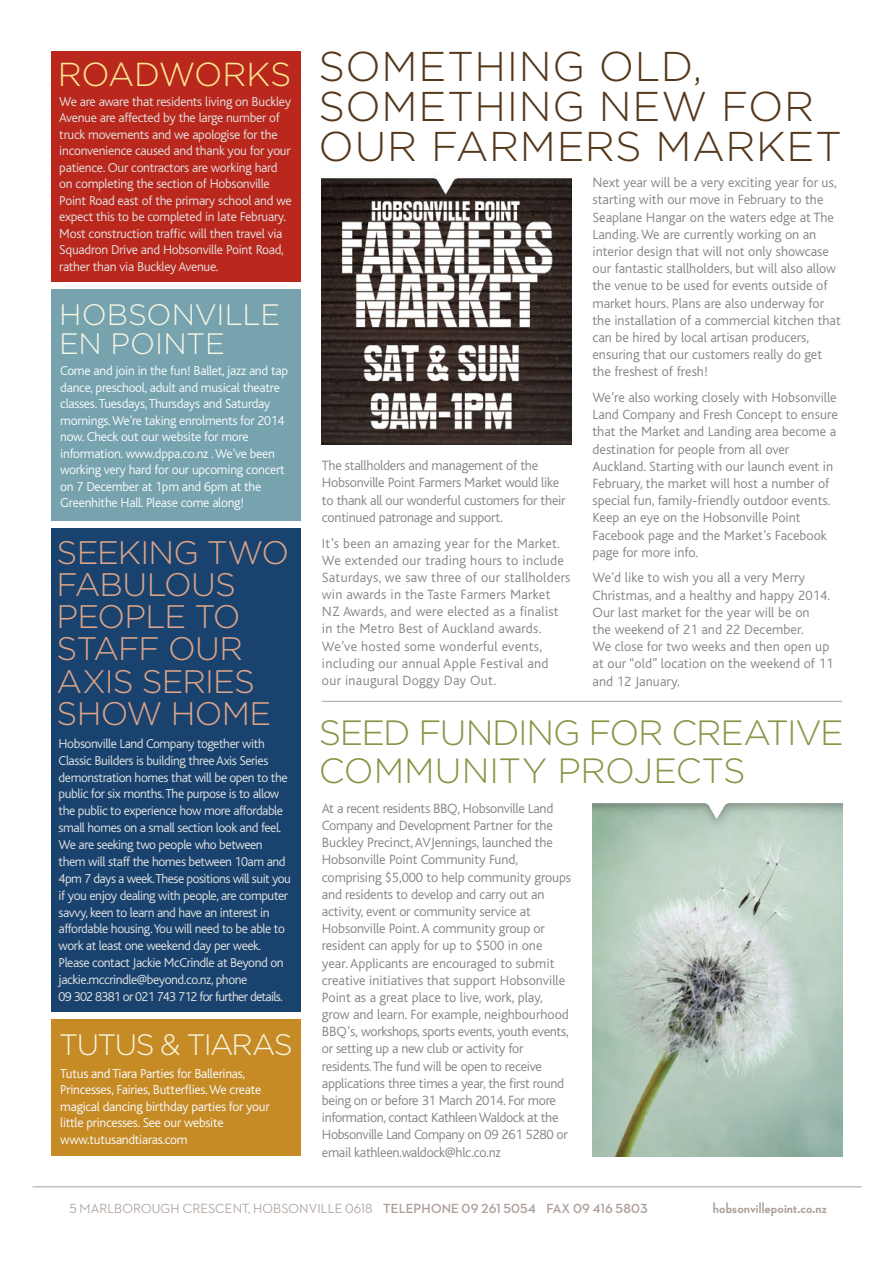
<style>
.page{position:relative;width:893px;height:1263px;background:#fff}
.page>*{position:absolute;margin:0;border:0;box-sizing:border-box;transform-origin:0 0}
.t1{font:300 41.55px/40px "Gotham";letter-spacing:.015em;color:#55381c}
.t2{font:300 35.1px/38px "Gotham";letter-spacing:-.03em;color:#869647}
.t3{font:300 33.15px "Gotham";letter-spacing:-.01em;color:#fbe890}
.t4{font:300 32.55px/32.2px "Gotham";letter-spacing:-.03em;color:#dda489}
.t5{font:300 29.55px/29.1px "Gotham";letter-spacing:-.015em;color:#f5f5e3}
.t6{font:300 29.55px "Gotham";letter-spacing:-.055em;color:#f5f5e3}
.t7{font:700 15px "Neutraface 2 Display";letter-spacing:.01em;color:#ada099}
.t8{font:300 14.1px/17.2px "Bliss";color:#868686}
.t9{font:300 14.1px/17.2px "Bliss";letter-spacing:.02em;color:#868686}
.t10{font:300 14.1px/17.2px "Bliss";letter-spacing:-.02em;color:#868686}
.t11{font:300 13.5px/16.8px "Bliss";letter-spacing:-.03em;color:#e2e2e2}
.t12{font:300 13.5px/16.5px "Bliss";letter-spacing:-.02em;color:#f8fbfe}
.t13{font:500 13.5px "Neutraface 2 Display";letter-spacing:.01em;color:#ada099}
.s1{font-weight:700}
</style>
<div class="page">
<hr style="left:33px;top:1186px;width:829px;height:1px;background:#ada099">
<div style="left:51px;top:51px;width:249px;height:231px;background:#ba281d"></div>
<div style="left:51px;top:529px;width:249px;height:483px;background:#19436e"></div>
<div style="left:51px;top:290px;width:249px;height:231px;background:#77a3ae"></div>
<div style="left:51px;top:1019px;width:249px;height:137px;background:#c68b25"></div>
<hr style="left:322px;top:701px;width:520px;height:1px;background:#ada099">
<img style="left:322px;top:221px;width:250px;height:224px">
<img style="left:322px;top:178px;width:250px;height:43px">
<img style="left:593px;top:845px;width:249px;height:312px">
<img style="left:593px;top:803px;width:249px;height:42px">
<h3 class="t3" style="left:58px;top:53px;width:235px">ROADWORKS</h3>
<p class="t11" style="left:59px;top:94px;width:234px">We are aware that residents living on Buckley Avenue are affected by the large number of truck movements and we apologise for the inconvenience caused and thank you for your patience. Our contractors are working hard on completing the section of Hobsonville Point Road east of the primary school and we expect this to be completed in late February.<br>Most construction traffic will then travel via Squadron Drive and Hobsonville Point Road, rather than via Buckley Avenue.</p>
<h3 class="t5" style="left:59px;top:299px;width:222px">HOBSONVILLE<br>EN POINTE</h3>
<p class="t12" style="left:60px;top:363px;width:229px">Come and join in the fun! Ballet, jazz and tap dance, preschool, adult and musical theatre classes. Tuesdays, Thursdays and Saturday mornings. We’re taking enrolments for 2014 now. Check out our website for more information. www.dppa.co.nz . We’ve been working very hard for our upcoming concert on 7 December at 1pm and 6pm at the Greenhithe Hall. Please come along!</p>
<h3 class="t4" style="left:57px;top:535px;width:234px">SEEKING TWO<br>FABULOUS<br>PEOPLE TO<br>STAFF OUR<br>AXIS SERIES<br>SHOW HOME</h3>
<p class="t11" style="left:59px;top:735px;width:234px">Hobsonville Land Company together with Classic Builders is building three Axis Series demonstration homes that will be open to the public for six months. The purpose is to allow the public to experience how more affordable small homes on a small section look and feel.<br>We are seeking two people who between them will staff the homes between 10am and 4pm 7 days a week. These positions will suit you if you enjoy dealing with people, are computer savvy, keen to learn and have an interest in affordable housing. You will need to be able to work at least one weekend day per week.<br>Please contact Jackie McCrindle at Beyond on jackie.mccrindle@beyond.co.nz, phone<br>09 302 8381 or 021 743 712 for further details.</p>
<h3 class="t6" style="left:59px;top:1026px;width:235px">TUTUS &amp; TIARAS</h3>
<p class="t12" style="left:60px;top:1065px;width:211px">Tutus and Tiara Parties for Ballerinas, Princesses, Fairies, Butterflies. We create magical dancing birthday parties for your little princesses. See our website www.tutusandtiaras.com</p>
<h1 class="t1" style="left:319px;top:45px;width:525px">SOMETHING OLD,<br>SOMETHING NEW FOR<br>OUR FARMERS MARKET</h1>
<p class="t10" style="left:322px;top:457px;width:245px">The stallholders and management of the Hobsonville Point Farmers Market would like to thank all our wonderful customers for their continued patronage and support.</p>
<p class="t9" style="left:322px;top:534px;width:250px">It’s been an amazing year for the Market.<br>We extended our trading hours to include Saturdays, we saw three of our stallholders win awards in the Taste Farmers Market NZ Awards, and were elected as a finalist in the Metro Best of Auckland awards.<br>We’ve hosted some wonderful events, including our annual Apple Festival and our inaugural Doggy Day Out.</p>
<p class="t8" style="left:592px;top:174px;width:250px">Next year will be a very exciting year for us, starting with our move in February to the Seaplane Hangar on the waters edge at The Landing. We are currently working on an interior design that will not only showcase our fantastic stallholders, but will also allow the venue to be used for events outside of market hours. Plans are also underway for the installation of a commercial kitchen that can be hired by local artisan producers, ensuring that our customers really do get the freshest of fresh!</p>
<p class="t8" style="left:592px;top:389px;width:247px">We’re also working closely with Hobsonville Land Company and Fresh Concept to ensure that the Market and Landing area become a destination for people from all over Auckland. Starting with our launch event in February, the market will host a number of special fun, family-friendly outdoor events.<br>Keep an eye on the Hobsonville Point Facebook page and the Market’s Facebook page for more info.</p>
<p class="t8" style="left:592px;top:569px;width:242px">We’d like to wish you all a very Merry Christmas, and a healthy and happy 2014.<br>Our last market for the year will be on<br>the weekend of 21 and 22 December.<br>We close for two weeks and then open up at our “old” location on the weekend of 11 and 12 January.</p>
<h2 class="t2" style="left:319px;top:712px;width:527px">SEED FUNDING FOR CREATIVE<br>COMMUNITY PROJECTS</h2>
<p class="t8" style="left:322px;top:800px;width:251px">At a recent residents BBQ, Hobsonville Land Company and Development Partner for the Buckley Precinct, AVJennings, launched the Hobsonville Point Community Fund, comprising $5,000 to help community groups and residents to develop and carry out an activity, event or community service at Hobsonville Point. A community group or resident can apply for up to $500 in one year. Applicants are encouraged to submit creative initiatives that support Hobsonville Point as a great place to live, work, play, grow and learn. For example, neighbourhood BBQ’s, workshops, sports events, youth events, or setting up a new club or activity for residents. The fund will be open to receive applications three times a year, the first round being on or before 31 March 2014. For more information, contact Kathleen Waldock at the Hobsonville Land Company on 09 261 5280 or email kathleen.waldock@hlc.co.nz</p>
<p class="t13" style="left:69px;top:1201px;width:580px">5 MARLBOROUGH CRESCENT, HOBSONVILLE 0618 <span class="s1">TELEPHONE 09 261 5054 FAX 09 416 5803</span></p>
<p class="t7" style="left:713px;top:1199px;width:116px">hobsonvillepoint.co.nz</p>
</div>
